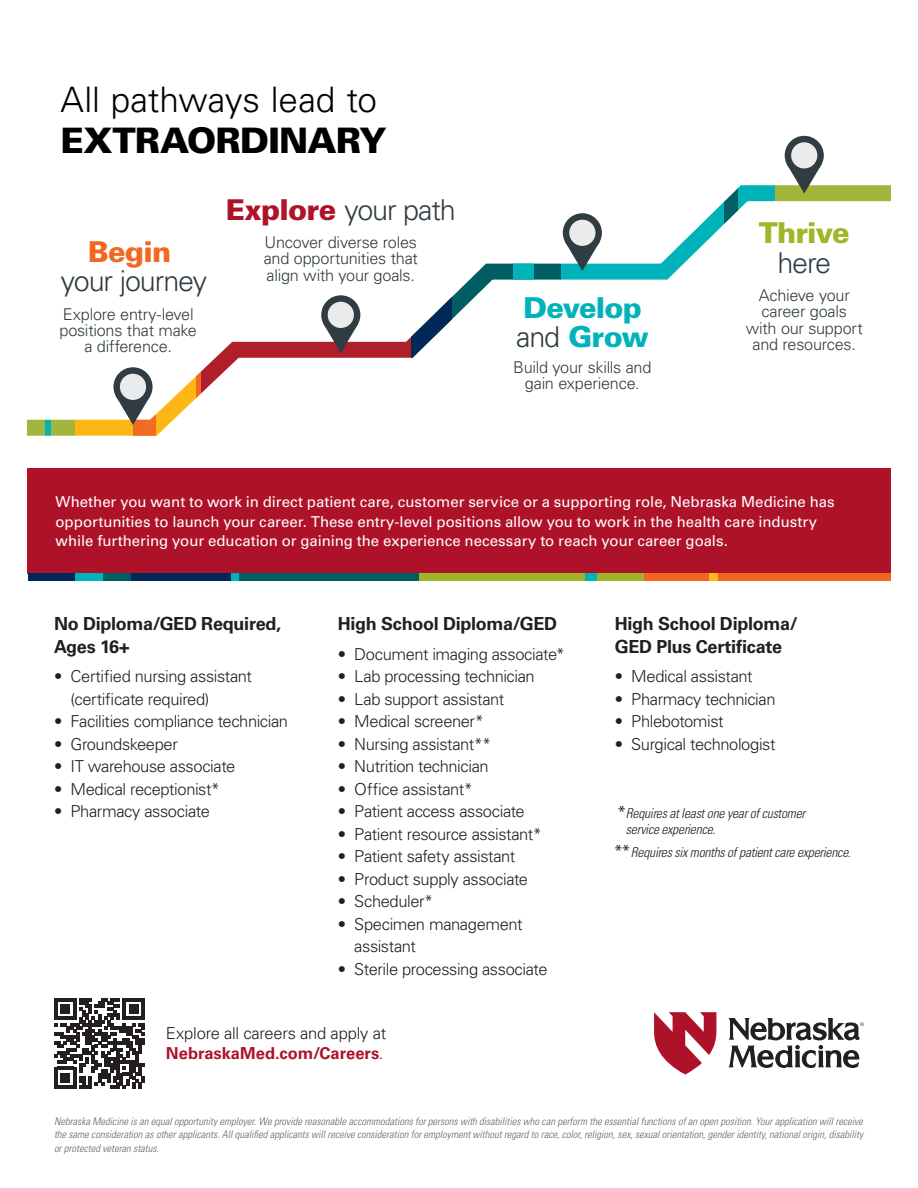
<style>
.page{position:relative;width:918px;height:1188px;background:#fff}
.page>*{position:absolute;margin:0;border:0;box-sizing:border-box;transform-origin:0 0}
.t1{font:300 35.1px/41px "Univers LT Std";letter-spacing:-.005em;color:#000}
.t2{font:300 28.8px/28.8px "Univers LT Std";letter-spacing:-.04em;color:#303c42;text-align:center}
.t3{font:900 28.8px/29.8px "Univers LT Std";letter-spacing:-.03em;color:#00b3ba}
.t4{font:900 28.8px/29.8px "Univers LT Std";letter-spacing:-.03em;color:#a2b427;text-align:center}
.t5{font:700 18px/22.5px "Univers LT Std";letter-spacing:-.015em;color:#231f20}
.t6{font:300 16.5px/22.5px "Univers LT Std";letter-spacing:-.025em;color:#231f20}
.t7{font:300 16.2px/16.4px "Univers LT Std";letter-spacing:-.015em;color:#303c42;text-align:center}
.t8{font:15px/19.5px "Univers LT Std";letter-spacing:-.005em;color:#fff}
.t9{font:italic 300 condensed 13.5px/16.5px "Univers LT Std";letter-spacing:-.015em;color:#231f20}
.t10{font:italic 300 condensed 10.5px/13.5px "Univers LT Std";color:#5e686e;text-align:justify}
.s1{font-weight:900}
.s2{font-weight:900;color:#f26722}
.s3{font-weight:900;color:#ae132a}
.s4{font-weight:300;color:#303c42}
.s5{font-weight:700;color:#ae1229}
.s6{font-weight:400;font-style:normal;font-size:16.5px}
</style>
<div class="page">
<svg style="left:54px;top:998px;width:91px;height:90px"></svg>
<svg style="left:654px;top:1012px;width:62px;height:63px"></svg>
<svg style="left:729px;top:1018px;width:135px;height:50px"></svg>
<div style="left:28px;top:468px;width:863px;height:106px;background:#ae1229"></div>
<div style="left:28px;top:573px;width:47px;height:7px;background:#002858"></div>
<div style="left:75px;top:573px;width:28px;height:7px;background:#00b2b9"></div>
<div style="left:231px;top:573px;width:9px;height:7px;background:#00b2b9"></div>
<div style="left:103px;top:573px;width:28px;height:7px;background:#005e63"></div>
<div style="left:240px;top:573px;width:179px;height:7px;background:#005e63"></div>
<div style="left:419px;top:573px;width:166px;height:7px;background:#a0b427"></div>
<div style="left:585px;top:573px;width:12px;height:7px;background:#00b2b9"></div>
<div style="left:597px;top:573px;width:48px;height:7px;background:#a0b427"></div>
<div style="left:645px;top:573px;width:64px;height:7px;background:#f36621"></div>
<div style="left:718px;top:573px;width:173px;height:7px;background:#f36621"></div>
<div style="left:709px;top:573px;width:9px;height:7px;background:#fcb615"></div>
<div style="left:131px;top:573px;width:100px;height:7px;background:#002858"></div>
<svg style="left:28px;top:420px;width:88px;height:16px"></svg>
<div style="left:232px;top:342px;width:180px;height:16px;background:#af1f2b"></div>
<svg style="left:384px;top:263px;width:130px;height:95px"></svg>
<svg style="left:486px;top:264px;width:153px;height:16px;background:#06939a"></svg>
<div style="left:741px;top:185px;width:150px;height:16px;background:#a3b53a"></div>
<svg style="left:639px;top:185px;width:130px;height:95px"></svg>
<svg style="left:113px;top:367px;width:40px;height:39px"></svg>
<svg style="left:116px;top:341px;width:144px;height:95px"></svg>
<div style="left:120px;top:374px;width:26px;height:26px;background:#eaebec;border-radius:50%"></div>
<div style="left:321px;top:295px;width:39px;height:39px;background:#303c42;border-radius:50%"></div>
<svg style="left:323px;top:324px;width:35px;height:29px"></svg>
<div style="left:328px;top:302px;width:26px;height:26px;background:#eaebec;border-radius:50%"></div>
<div style="left:563px;top:213px;width:39px;height:39px;background:#303c42;border-radius:50%"></div>
<svg style="left:565px;top:242px;width:35px;height:29px"></svg>
<div style="left:569px;top:220px;width:26px;height:26px;background:#eaebec;border-radius:50%"></div>
<div style="left:785px;top:136px;width:39px;height:39px;background:#303c42;border-radius:50%"></div>
<svg style="left:787px;top:164px;width:35px;height:30px"></svg>
<div style="left:791px;top:142px;width:26px;height:26px;background:#eaebec;border-radius:50%"></div>
<p class="t1" style="left:60px;top:79px;width:328px">All pathways lead to<br><span class="s1">EXTRAORDINARY</span></p>
<p class="t2" style="left:61px;top:237px;width:148px"><span class="s2">Begin<br></span>your journey</p>
<p class="t7" style="left:59px;top:306px;width:139px">Explore entry-level positions that make a difference.</p>
<p class="t2" style="left:226px;top:195px;width:232px"><span class="s3">Explore</span> your path</p>
<p class="t7" style="left:264px;top:234px;width:156px;text-align:justify">Uncover diverse roles and opportunities that align with your goals.</p>
<p class="t3" style="left:516px;top:292px;width:134px">Develop <span class="s4">and</span> Grow</p>
<p class="t7" style="left:513px;top:359px;width:140px">Build your skills and gain experience.</p>
<p class="t4" style="left:759px;top:217px;width:93px">Thrive <span class="s4">here</span></p>
<p class="t7" style="left:746px;top:287px;width:119px">Achieve your career goals with our support and resources.</p>
<p class="t8" style="left:56px;top:492px;width:781px">Whether you want to work in direct patient care, customer service or a supporting role, Nebraska Medicine has opportunities to launch your career. These entry-level positions allow you to work in the health care industry while furthering your education or gaining the experience necessary to reach your career goals.</p>
<p class="t5" style="left:54px;top:613px;width:229px">No Diploma/GED Required,<br>Ages 16+</p>
<p class="t6" style="left:70px;top:665px;width:183px;text-indent:-16px">• Certified nursing assistant (certificate required)</p>
<p class="t6" style="left:54px;top:710px;width:236px">• Facilities compliance technician</p>
<p class="t6" style="left:54px;top:733px;width:125px">• Groundskeeper</p>
<p class="t6" style="left:54px;top:755px;width:183px">• IT warehouse associate</p>
<p class="t6" style="left:54px;top:778px;width:168px">• Medical receptionist*</p>
<p class="t6" style="left:54px;top:800px;width:157px">• Pharmacy associate</p>
<p class="t5" style="left:338px;top:613px;width:221px">High School Diploma/GED</p>
<p class="t6" style="left:338px;top:643px;width:229px">• Document imaging associate*</p>
<p class="t6" style="left:338px;top:665px;width:198px">• Lab processing technician</p>
<p class="t6" style="left:338px;top:688px;width:168px">• Lab support assistant</p>
<p class="t6" style="left:338px;top:710px;width:148px">• Medical screener*</p>
<p class="t6" style="left:338px;top:733px;width:155px">• Nursing assistant**</p>
<p class="t6" style="left:338px;top:755px;width:152px">• Nutrition technician</p>
<p class="t6" style="left:338px;top:778px;width:136px">• Office assistant*</p>
<p class="t6" style="left:338px;top:800px;width:188px">• Patient access associate</p>
<p class="t6" style="left:338px;top:823px;width:206px">• Patient resource assistant*</p>
<p class="t6" style="left:338px;top:845px;width:179px">• Patient safety assistant</p>
<p class="t6" style="left:338px;top:868px;width:192px">• Product supply associate</p>
<p class="t6" style="left:338px;top:890px;width:97px">• Scheduler*</p>
<p class="t6" style="left:354px;top:913px;width:170px;text-indent:-16px">• Specimen management assistant</p>
<p class="t6" style="left:338px;top:958px;width:211px">• Sterile processing associate</p>
<p class="t6" style="left:166px;top:1024px;width:222px;line-height:19.8px">Explore all careers and apply at<br><span class="s5">NebraskaMed.com/Careers</span>.</p>
<p class="t5" style="left:615px;top:613px;width:184px">High School Diploma/<br>GED Plus Certificate</p>
<p class="t6" style="left:615px;top:665px;width:139px">• Medical assistant</p>
<p class="t6" style="left:615px;top:688px;width:162px">• Pharmacy technician</p>
<p class="t6" style="left:615px;top:710px;width:110px">• Phlebotomist</p>
<p class="t6" style="left:615px;top:733px;width:162px">• Surgical technologist</p>
<p class="t9" style="left:626px;top:805px;width:181px;text-indent:-8px"><span class="s6">*</span> Requires at least one year of customer service experience.</p>
<p class="t9" style="left:615px;top:844px;width:238px"><span class="s6">**</span>Requires six months of patient care experience.</p>
<p class="t10" style="left:54px;top:1114px;width:811px">Nebraska Medicine is an equal opportunity employer. We provide reasonable accommodations for persons with disabilities who can perform the essential functions of an open position. Your application will receive the same consideration as other applicants. All qualified applicants will receive consideration for employment without regard to race, color, religion, sex, sexual orientation, gender identity, national origin, disability or protected veteran status.</p>
</div>
